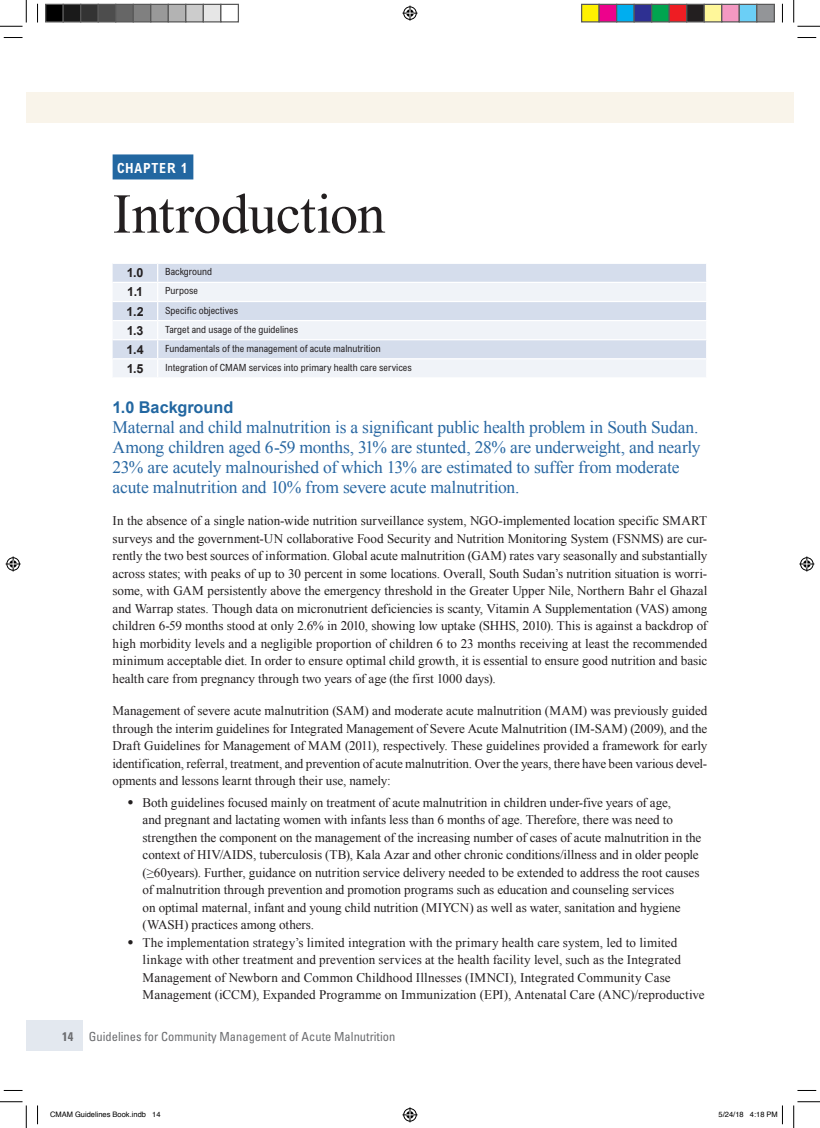
<style>
.page{position:relative;width:820px;height:1128px;background:#fff}
.page>*{position:absolute;margin:0;border:0;box-sizing:border-box;transform-origin:0 0}
.t1{font:56.25px "Times New Roman";letter-spacing:-.01em;color:#231f20}
.t2{font:17.5px/20px "Times New Roman";letter-spacing:-.015em;color:#2867a2}
.t3{font:700 16.25px "Arial";color:#2267a1}
.t4{font:15px "Arial Bld Cnd";letter-spacing:.05em;color:#fff}
.t5{font:13.12px/17.5px "Times New Roman";color:#231f20;text-align:justify}
.t6{font:condensed 12.5px "Univers";color:#6c6d70}
.t7{font:700 12.5px "Arial";color:#231f20}
.t8{font:condensed 10.62px "Arial";color:#231f20}
.t9{font:7.5px "Helvetica";color:#000}
.s1{font-size:17.5px}
.s2{font-weight:700}
</style>
<div class="page">
<div style="left:26px;top:92px;width:756px;height:30px;background:#f9f4ea"></div>
<div style="left:782px;top:92px;width:11px;height:30px;background:#f9f4ea"></div>
<div style="left:26px;top:1020px;width:56px;height:30px;background:#e3e8ef"></div>
<div style="left:112px;top:154px;width:81px;height:25px;background:#2267a1"></div>
<div style="left:112px;top:264px;width:593px;height:18px;background:#d5ddec"></div>
<svg style="left:112px;top:283px;width:593px;height:94px;fill:#f0f3f8"></svg>
<hr style="left:112px;top:301px;width:46px;height:1px;background:#fff">
<hr style="left:158px;top:301px;width:549px;height:1px;background:#fff">
<hr style="left:112px;top:320px;width:46px;height:1px;background:#fff">
<hr style="left:158px;top:320px;width:549px;height:1px;background:#fff">
<hr style="left:112px;top:339px;width:46px;height:1px;background:#fff">
<hr style="left:158px;top:339px;width:549px;height:1px;background:#fff">
<hr style="left:112px;top:358px;width:46px;height:1px;background:#fff">
<hr style="left:158px;top:358px;width:549px;height:1px;background:#fff">
<svg style="left:157px;top:264px;width:1px;height:113px"></svg>
<svg style="left:705px;top:264px;width:1px;height:113px"></svg>
<svg style="left:4px;top:37px;width:18px;height:1px"></svg>
<svg style="left:797px;top:37px;width:18px;height:1px"></svg>
<svg style="left:4px;top:1090px;width:18px;height:1px"></svg>
<svg style="left:797px;top:1090px;width:18px;height:1px"></svg>
<svg style="left:37px;top:4px;width:1px;height:19px"></svg>
<svg style="left:37px;top:1105px;width:1px;height:19px"></svg>
<svg style="left:781px;top:4px;width:1px;height:18px"></svg>
<svg style="left:0;top:0;width:27px;height:27px"></svg>
<svg style="left:0;top:1101px;width:27px;height:26px"></svg>
<svg style="left:793px;top:0;width:26px;height:27px"></svg>
<svg style="left:793px;top:1101px;width:26px;height:26px"></svg>
<svg style="left:402px;top:6px;width:15px;height:15px"></svg>
<svg style="left:402px;top:1107px;width:15px;height:15px"></svg>
<svg style="left:6px;top:556px;width:15px;height:15px"></svg>
<svg style="left:799px;top:556px;width:14px;height:15px"></svg>
<div style="left:46px;top:4px;width:17px;height:18px;background:#000"></div>
<div style="left:45px;top:4px;width:19px;height:19px;border:1px solid #595959"></div>
<div style="left:63px;top:4px;width:18px;height:18px;background:#1a1a1a"></div>
<div style="left:62px;top:4px;width:19px;height:19px;border:1px solid #595959"></div>
<div style="left:81px;top:4px;width:17px;height:18px;background:#333"></div>
<div style="left:80px;top:4px;width:19px;height:19px;border:1px solid #595959"></div>
<div style="left:98px;top:4px;width:18px;height:18px;background:#4d4d4d"></div>
<div style="left:98px;top:4px;width:18px;height:19px;border:1px solid #595959"></div>
<div style="left:116px;top:4px;width:17px;height:18px;background:#666"></div>
<div style="left:115px;top:4px;width:19px;height:19px;border:1px solid #595959"></div>
<div style="left:133px;top:4px;width:18px;height:18px;background:#808080"></div>
<div style="left:132px;top:4px;width:19px;height:19px;border:1px solid #595959"></div>
<div style="left:151px;top:4px;width:17px;height:18px;background:#999"></div>
<div style="left:150px;top:4px;width:19px;height:19px;border:1px solid #595959"></div>
<div style="left:168px;top:4px;width:18px;height:18px;background:#b3b3b3"></div>
<div style="left:168px;top:4px;width:18px;height:19px;border:1px solid #595959"></div>
<div style="left:186px;top:4px;width:17px;height:18px;background:#ccc"></div>
<div style="left:185px;top:4px;width:19px;height:19px;border:1px solid #595959"></div>
<div style="left:203px;top:4px;width:18px;height:18px;background:#e6e6e6"></div>
<div style="left:202px;top:4px;width:19px;height:19px;border:1px solid #595959"></div>
<div style="left:220px;top:4px;width:19px;height:19px;border:1px solid #595959"></div>
<div style="left:581px;top:4px;width:17px;height:18px;background:#fff101"></div>
<div style="left:580px;top:4px;width:19px;height:19px;border:1px solid #595959"></div>
<div style="left:598px;top:4px;width:18px;height:18px;background:#ed028c"></div>
<div style="left:598px;top:4px;width:19px;height:19px;border:1px solid #595959"></div>
<div style="left:616px;top:4px;width:17px;height:18px;background:#00aeef"></div>
<div style="left:615px;top:4px;width:19px;height:19px;border:1px solid #595959"></div>
<div style="left:633px;top:4px;width:18px;height:18px;background:#2e3092"></div>
<div style="left:633px;top:4px;width:19px;height:19px;border:1px solid #595959"></div>
<div style="left:651px;top:4px;width:17px;height:18px;background:#00a54f"></div>
<div style="left:650px;top:4px;width:19px;height:19px;border:1px solid #595959"></div>
<div style="left:668px;top:4px;width:18px;height:18px;background:#ee1d23"></div>
<div style="left:668px;top:4px;width:19px;height:19px;border:1px solid #595959"></div>
<div style="left:686px;top:4px;width:17px;height:18px;background:#231f20"></div>
<div style="left:685px;top:4px;width:19px;height:19px;border:1px solid #595959"></div>
<div style="left:703px;top:4px;width:18px;height:18px;background:#fff79a"></div>
<div style="left:703px;top:4px;width:19px;height:19px;border:1px solid #595959"></div>
<div style="left:721px;top:4px;width:17px;height:18px;background:#f499c2"></div>
<div style="left:720px;top:4px;width:19px;height:19px;border:1px solid #595959"></div>
<div style="left:738px;top:4px;width:18px;height:18px;background:#6bcff6"></div>
<div style="left:738px;top:4px;width:19px;height:19px;border:1px solid #595959"></div>
<div style="left:756px;top:4px;width:17px;height:18px;background:#939598"></div>
<div style="left:755px;top:4px;width:19px;height:19px;border:1px solid #595959"></div>
<svg style="left:781px;top:1106px;width:1px;height:18px"></svg>
<p class="t4" style="left:117px;top:158px;width:72px">CHAPTER 1</p>
<h1 class="t1" style="left:112px;top:176px;width:274px">Introduction</h1>
<p class="t7" style="left:127px;top:265px;width:18px">1.0</p>
<p class="t8" style="left:165px;top:265px;width:48px">Background</p>
<p class="t7" style="left:127px;top:284px;width:17px">1.1</p>
<p class="t8" style="left:165px;top:284px;width:34px">Purpose</p>
<p class="t7" style="left:126px;top:303px;width:19px">1.2</p>
<p class="t8" style="left:165px;top:303px;width:74px">Specific objectives</p>
<p class="t7" style="left:127px;top:322px;width:18px">1.3</p>
<p class="t8" style="left:165px;top:322px;width:134px">Target and usage of the guidelines</p>
<p class="t7" style="left:127px;top:341px;width:18px">1.4</p>
<p class="t8" style="left:165px;top:341px;width:217px">Fundamentals of the management of acute malnutrition</p>
<p class="t7" style="left:127px;top:360px;width:18px">1.5</p>
<p class="t8" style="left:165px;top:360px;width:248px">Integration of CMAM services into primary health care services</p>
<p class="t3" style="left:112px;top:396px;width:122px">1.0 Background</p>
<p class="t2" style="left:112px;top:416px;width:589px">Maternal and child malnutrition is a significant public health problem in South Sudan.<br>Among children aged 6-59 months, 31% are stunted, 28% are underweight, and nearly 23% are acutely malnourished of which 13% are estimated to suffer from moderate acute malnutrition and 10% from severe acute malnutrition.</p>
<p class="t5" style="left:112px;top:512px;width:596px">In the absence of a single nation-wide nutrition surveillance system, NGO-implemented location specific SMART surveys and the government-UN collaborative Food Security and Nutrition Monitoring System (FSNMS) are cur&shy;rently the two best sources of information. Global acute malnutrition (GAM) rates vary seasonally and substantially across states; with peaks of up to 30 percent in some locations. Overall, South Sudan’s nutrition situation is worri&shy;some, with GAM persistently above the emergency threshold in the Greater Upper Nile, Northern Bahr el Ghazal and Warrap states. Though data on micronutrient deficiencies is scanty, Vitamin A Supplementation (VAS) among children 6-59 months stood at only 2.6% in 2010, showing low uptake (SHHS, 2010). This is against a backdrop of high morbidity levels and a negligible proportion of children 6 to 23 months receiving at least the recommended minimum acceptable diet. In order to ensure optimal child growth, it is essential to ensure good nutrition and basic health care from pregnancy through two years of age (the first 1000 days).</p>
<p class="t5" style="left:112px;top:702px;width:596px">Management of severe acute malnutrition (SAM) and moderate acute malnutrition (MAM) was previously guided through the interim guidelines for Integrated Management of Severe Acute Malnutrition (IM-SAM) (2009), and the Draft Guidelines for Management of MAM (2011), respectively. These guidelines provided a framework for early identification, referral, treatment, and prevention of acute malnutrition. Over the years, there have been various devel&shy;opments and lessons learnt through their use, namely:</p>
<p class="t5" style="left:142px;top:793px;width:560px;text-align:left;text-indent:-15px"><span class="s1">•</span> Both guidelines focused mainly on treatment of acute malnutrition in children under-five years of age,<br>and pregnant and lactating women with infants less than 6 months of age. Therefore, there was need to strengthen the component on the management of the increasing number of cases of acute malnutrition in the context of HIV/AIDS, tuberculosis (TB), Kala Azar and other chronic conditions/illness and in older people (≥60years). Further, guidance on nutrition service delivery needed to be extended to address the root causes of malnutrition through prevention and promotion programs such as education and counseling services<br>on optimal maternal, infant and young child nutrition (MIYCN) as well as water, sanitation and hygiene (WASH) practices among others.</p>
<p class="t5" style="left:142px;top:933px;width:563px;text-align:left;text-indent:-15px"><span class="s1">•</span> The implementation strategy’s limited integration with the primary health care system, led to limited linkage with other treatment and prevention services at the health facility level, such as the Integrated Management of Newborn and Common Childhood Illnesses (IMNCI), Integrated Community Case Management (iCCM), Expanded Programme on Immunization (EPI), Antenatal Care (ANC)/reproductive</p>
<p class="t6" style="left:62px;top:1028px;width:334px"><span class="s2">14</span> Guidelines for Community Management of Acute Malnutrition</p>
<p class="t9" style="left:50px;top:1108px;width:112px">CMAM Guidelines Book.indb 14</p>
<p class="t9" style="left:718px;top:1108px;width:61px">5/24/18 4:18 PM</p>
</div>
